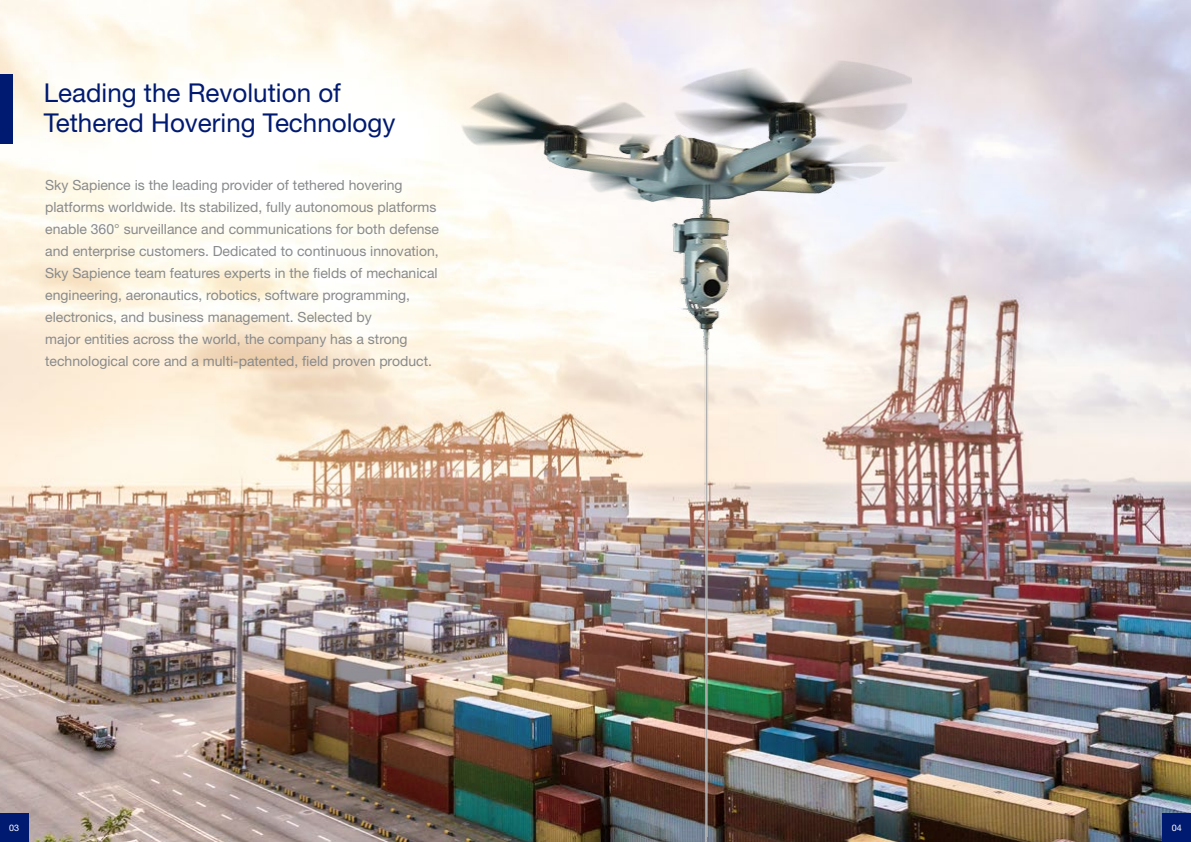
<style>
.page{position:relative;width:1191px;height:842px;background:#fff}
.page>*{position:absolute;margin:0;border:0;box-sizing:border-box;transform-origin:0 0}
.t1{font:26px/30px "Helvetica Neue";color:#001a71}
.t2{font:14px/22px "Helvetica Neue";color:#888a8c}
.t3{font:9px "Helvetica Neue";color:#fff}
</style>
<div class="page">
<img style="left:0;top:0;width:1191px;height:842px">
<div style="left:0;top:814px;width:28px;height:28px;background:#001a71"></div>
<div style="left:1162px;top:814px;width:29px;height:28px;background:#001a71"></div>
<div style="left:0;top:74px;width:12px;height:69px;background:#001a71"></div>
<img style="left:431px;top:11px;width:480px;height:831px">
<h1 class="t1" style="left:44px;top:78px;width:353px">Leading the Revolution of<br>Tethered Hovering Technology</h1>
<p class="t2" style="left:45px;top:174px;width:395px">Sky Sapience is the leading provider of tethered hovering platforms worldwide. Its stabilized, fully autonomous platforms enable 360° surveillance and communications for both defense and enterprise customers. Dedicated to continuous innovation, Sky Sapience team features experts in the fields of mechanical engineering, aeronautics, robotics, software programming, electronics, and business management. Selected by<br>major entities across the world, the company has a strong technological core and a multi-patented, field proven product.</p>
<p class="t3" style="left:9px;top:823px;width:12px">03</p>
<p class="t3" style="left:1172px;top:823px;width:12px">04</p>
</div>
